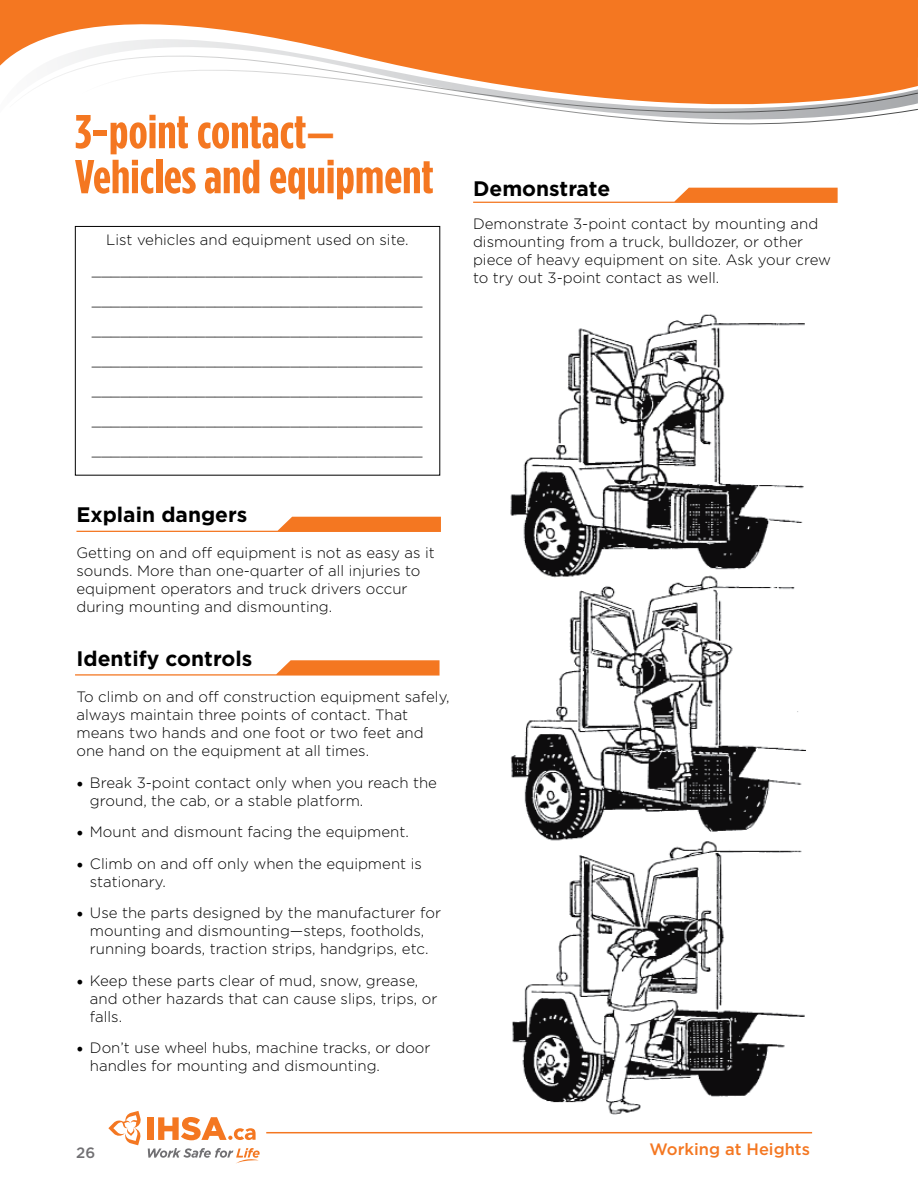
<style>
.page{position:relative;width:918px;height:1188px;background:#fff}
.page>*{position:absolute;margin:0;border:0;box-sizing:border-box;transform-origin:0 0}
.t1{font:700 47.4px/45px "Gotham Condensed";color:#f47721;scale:1.08 1}
.t2{font:700 21px "Gotham";color:#000}
.t3{font:500 16.5px "Gotham";color:#f47721}
.t4{font:300 15px/18px "Gotham";color:#000}
.t5{font:500 15px "Gotham";color:#717073}
.s1{font-size:39px}
.s2{font-family:"Minion Pro";font-weight:400;font-size:18px}
</style>
<div class="page">
<hr style="left:266px;top:1132px;width:546px;height:1px;background:#f47721">
<svg style="left:108px;top:1111px;width:33px;height:34px"></svg>
<div style="left:148px;top:1117px;width:6px;height:23px;background:#f47721"></div>
<svg style="left:148px;top:1148px;width:112px;height:15px"></svg>
<svg style="left:158px;top:1117px;width:98px;height:23px"></svg>
<svg style="left:0;top:0;width:891px;height:66px;background:#f4893f"></svg>
<svg style="left:8px;top:54px;width:883px;height:30px"></svg>
<svg style="left:53px;top:68px;width:838px;height:57px"></svg>
<svg style="left:891px;top:0;width:27px;height:114px;background:#e98745"></svg>
<img style="left:510px;top:314px;width:296px;height:801px">
<svg style="left:76px;top:517px;width:365px;height:15px"></svg>
<svg style="left:473px;top:188px;width:365px;height:15px"></svg>
<svg style="left:75px;top:660px;width:365px;height:16px"></svg>
<div style="left:75px;top:226px;width:365px;height:250px;border:1px solid #000"></div>
<h1 class="t1" style="left:75px;top:109px;width:334px">3-point contact<span class="s1">—<br></span>Vehicles and equipment</h1>
<p class="t4" style="left:92px;top:224px;width:332px;line-height:30px;text-align:center">List vehicles and equipment used on site. ___________________________________ ___________________________________ ___________________________________ ___________________________________ ___________________________________ ___________________________________ ___________________________________</p>
<h2 class="t2" style="left:76px;top:502px;width:173px">Explain dangers</h2>
<p class="t4" style="left:76px;top:543px;width:360px">Getting on and off equipment is not as easy as it sounds. More than one-quarter of all injuries to equipment operators and truck drivers occur during mounting and dismounting.</p>
<h2 class="t2" style="left:76px;top:646px;width:177px">Identify controls</h2>
<p class="t4" style="left:76px;top:687px;width:375px">To climb on and off construction equipment safely, always maintain three points of contact. That means two hands and one foot or two feet and one hand on the equipment at all times.</p>
<p class="t4" style="left:90px;top:773px;width:349px;text-indent:-14px"><span class="s2">•</span> Break 3-point contact only when you reach the ground, the cab, or a stable platform.</p>
<p class="t4" style="left:76px;top:822px;width:334px"><span class="s2">•</span> Mount and dismount facing the equipment.</p>
<p class="t4" style="left:90px;top:854px;width:333px;text-indent:-14px"><span class="s2">•</span> Climb on and off only when the equipment is stationary.</p>
<p class="t4" style="left:76px;top:903px;width:366px;text-align:center"><span class="s2">•</span> Use the parts designed by the manufacturer for mounting and dismounting—steps, footholds, running boards, traction strips, handgrips, etc.</p>
<p class="t4" style="left:90px;top:971px;width:349px;text-indent:-14px"><span class="s2">•</span> Keep these parts clear of mud, snow, grease, and other hazards that can cause slips, trips, or falls.</p>
<p class="t4" style="left:90px;top:1038px;width:342px;text-indent:-14px"><span class="s2">•</span> Don’t use wheel hubs, machine tracks, or door handles for mounting and dismounting.</p>
<h2 class="t2" style="left:473px;top:176px;width:139px">Demonstrate</h2>
<p class="t4" style="left:473px;top:215px;width:360px">Demonstrate 3-point contact by mounting and dismounting from a truck, bulldozer, or other piece of heavy equipment on site. Ask your crew to try out 3-point contact as well.</p>
<p class="t5" style="left:76px;top:1145px;width:21px">26</p>
<p class="t3" style="left:650px;top:1140px;width:162px">Working at Heights</p>
</div>
